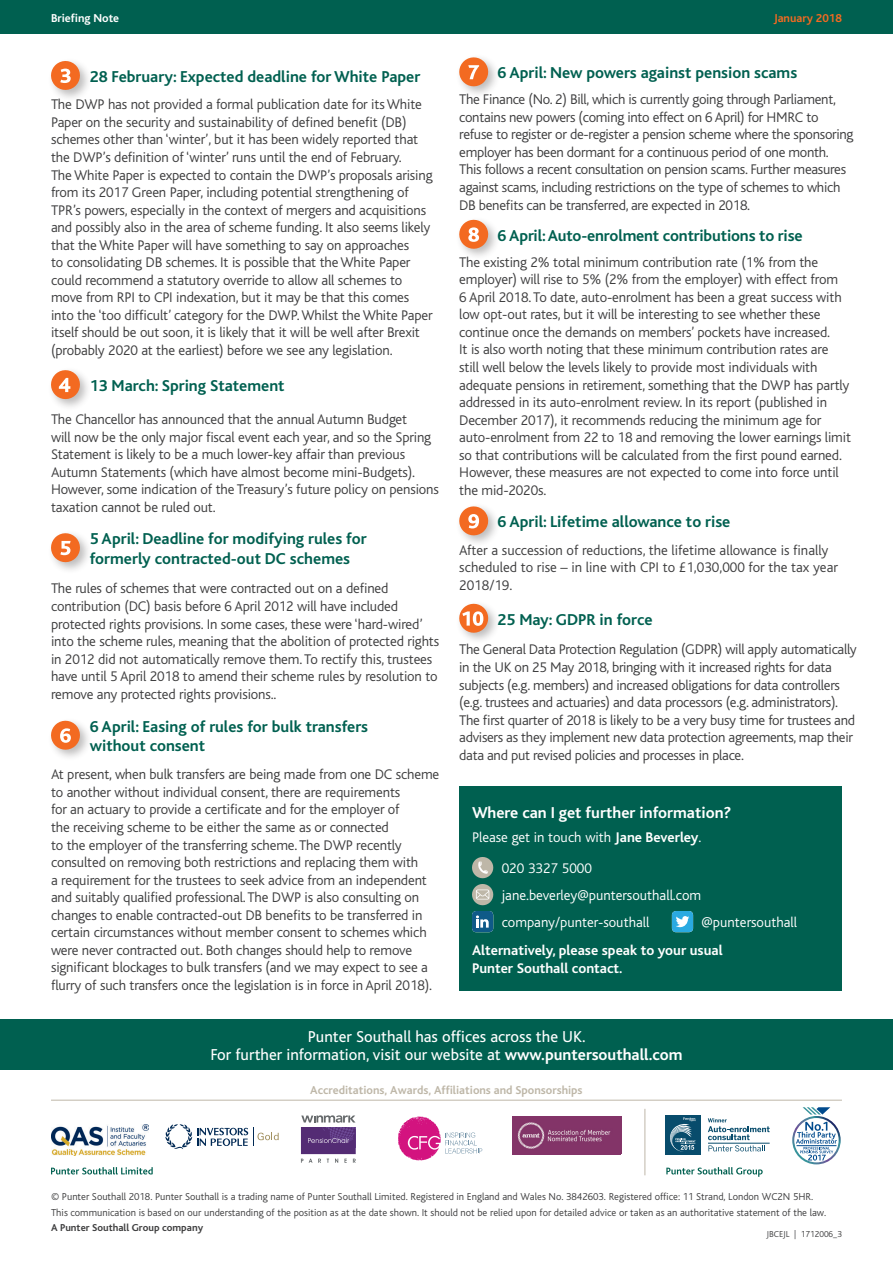
<style>
.page{position:relative;width:893px;height:1263px;background:#fff}
.page>*{position:absolute;margin:0;border:0;box-sizing:border-box;transform-origin:0 0}
.H3_BN{font:700 16.5px/19.8px "Bliss";color:#006050}
.Body{font:16.5px "Bliss";color:#fff}
.H3_BN-2{font:700 16.5px "Bliss";color:#fff}
.body_BN{font:300 14.7px/17.5px "Bliss";letter-spacing:-.01em;color:#3e3e3f}
.body_BN-2{font:300 14.7px "Bliss";color:#fff}
.body_BN-3{font:700 14.7px/17.5px "Bliss";color:#fff}
.Disclaimer{font:700 12px "Bliss";color:#beb7a8}
.t1{font:700 12px "Bliss";color:#fff}
.t2{font:700 12px "Bliss";color:#f36a21}
.Disclaimer-2{font:300 10.5px "Bliss";color:#3e3e3f}
.Disclaimer-3{font:700 10.5px "Bliss";color:#3e3e3f}
.t3{font:300 9px "Bliss";color:#3e3e3f}
.s1{font-weight:700}
</style>
<div class="page">
<div style="left:0;top:0;width:893px;height:34px;background:#006050"></div>
<div style="left:48px;top:58px;width:44px;height:44px;background:#231f20;opacity:.3"></div>
<svg style="left:49px;top:59px;width:33px;height:33px"></svg>
<div style="left:48px;top:367px;width:44px;height:44px;background:#231f20;opacity:.3"></div>
<svg style="left:49px;top:368px;width:33px;height:33px"></svg>
<div style="left:48px;top:530px;width:44px;height:44px;background:#231f20;opacity:.3"></div>
<svg style="left:49px;top:531px;width:33px;height:33px"></svg>
<div style="left:48px;top:717px;width:44px;height:44px;background:#231f20;opacity:.3"></div>
<svg style="left:49px;top:719px;width:33px;height:32px"></svg>
<div style="left:459px;top:787px;width:383px;height:204px;background:#006050"></div>
<svg style="left:472px;top:857px;width:21px;height:21px"></svg>
<svg style="left:472px;top:884px;width:21px;height:21px"></svg>
<svg style="left:472px;top:911px;width:21px;height:21px"></svg>
<svg style="left:672px;top:911px;width:21px;height:21px"></svg>
<div style="left:456px;top:54px;width:44px;height:44px;background:#231f20;opacity:.3"></div>
<svg style="left:457px;top:56px;width:33px;height:32px"></svg>
<div style="left:456px;top:216px;width:44px;height:45px;background:#231f20;opacity:.3"></div>
<svg style="left:457px;top:218px;width:33px;height:32px"></svg>
<div style="left:456px;top:503px;width:44px;height:44px;background:#231f20;opacity:.3"></div>
<svg style="left:457px;top:505px;width:33px;height:32px"></svg>
<div style="left:456px;top:600px;width:44px;height:45px;background:#231f20;opacity:.3"></div>
<svg style="left:457px;top:602px;width:33px;height:32px"></svg>
<div style="left:0;top:1019px;width:893px;height:51px;background:#006050"></div>
<hr style="left:51px;top:1100px;width:791px;height:1px;background:#beb7a8">
<hr style="left:644px;top:1109px;width:1px;height:66px;background:#beb7a8">
<svg style="left:666px;top:1167px;width:97px;height:10px"></svg>
<div style="left:666px;top:1115px;width:35px;height:40px;background:#084c6c"></div>
<svg style="left:708px;top:1118px;width:62px;height:33px"></svg>
<hr style="left:708px;top:1143px;width:62px;height:1px;background:#084c6c">
<svg style="left:670px;top:1117px;width:26px;height:35px"></svg>
<svg style="left:792px;top:1107px;width:49px;height:57px"></svg>
<svg style="left:398px;top:1116px;width:84px;height:44px"></svg>
<img style="left:512px;top:1116px;width:52px;height:1px">
<img style="left:564px;top:1116px;width:56px;height:1px">
<img style="left:512px;top:1154px;width:14px;height:1px">
<img style="left:526px;top:1154px;width:94px;height:1px">
<img style="left:512px;top:1117px;width:108px;height:37px">
<svg style="left:51px;top:1167px;width:102px;height:7px"></svg>
<svg style="left:301px;top:1115px;width:55px;height:48px"></svg>
<svg style="left:165px;top:1124px;width:114px;height:25px"></svg>
<img style="left:51px;top:1124px;width:98px;height:31px">
<p class="t1" style="left:51px;top:11px;width:70px">Briefing Note</p>
<p class="t2" style="left:774px;top:11px;width:70px">January 2018</p>
<p class="H3_BN" style="left:90px;top:67px;width:332px">28 February: Expected deadline for White Paper</p>
<p class="body_BN" style="left:51px;top:96px;width:383px">The DWP has not provided a formal publication date for its White Paper on the security and sustainability of defined benefit (DB) schemes other than ‘winter’, but it has been widely reported that the DWP’s definition of ‘winter’ runs until the end of February.<br>The White Paper is expected to contain the DWP’s proposals arising from its 2017 Green Paper, including potential strengthening of TPR’s powers, especially in the context of mergers and acquisitions and possibly also in the area of scheme funding. It also seems likely that the White Paper will have something to say on approaches<br>to consolidating DB schemes. It is possible that the White Paper could recommend a statutory override to allow all schemes to move from RPI to CPI indexation, but it may be that this comes into the ‘too difficult’ category for the DWP. Whilst the White Paper itself should be out soon, it is likely that it will be well after Brexit (probably 2020 at the earliest) before we see any legislation.</p>
<p class="H3_BN" style="left:90px;top:376px;width:196px">13 March: Spring Statement</p>
<p class="body_BN" style="left:51px;top:411px;width:389px">The Chancellor has announced that the annual Autumn Budget<br>will now be the only major fiscal event each year, and so the Spring Statement is likely to be a much lower-key affair than previous Autumn Statements (which have almost become mini-Budgets).<br>However, some indication of the Treasury’s future policy on pensions taxation cannot be ruled out.</p>
<p class="H3_BN" style="left:90px;top:529px;width:279px">5 April: Deadline for modifying rules for formerly contracted-out DC schemes</p>
<p class="body_BN" style="left:51px;top:580px;width:390px">The rules of schemes that were contracted out on a defined contribution (DC) basis before 6 April 2012 will have included protected rights provisions. In some cases, these were ‘hard-wired’ into the scheme rules, meaning that the abolition of protected rights in 2012 did not automatically remove them. To rectify this, trustees have until 5 April 2018 to amend their scheme rules by resolution to remove any protected rights provisions..</p>
<p class="H3_BN" style="left:90px;top:717px;width:280px">6 April: Easing of rules for bulk transfers without consent</p>
<p class="body_BN" style="left:51px;top:766px;width:390px">At present, when bulk transfers are being made from one DC scheme to another without individual consent, there are requirements<br>for an actuary to provide a certificate and for the employer of<br>the receiving scheme to be either the same as or connected<br>to the employer of the transferring scheme. The DWP recently consulted on removing both restrictions and replacing them with<br>a requirement for the trustees to seek advice from an independent and suitably qualified professional. The DWP is also consulting on changes to enable contracted-out DB benefits to be transferred in certain circumstances without member consent to schemes which were never contracted out. Both changes should help to remove significant blockages to bulk transfers (and we may expect to see a flurry of such transfers once the legislation is in force in April 2018).</p>
<p class="H3_BN" style="left:497px;top:63px;width:301px">6 April: New powers against pension scams</p>
<p class="body_BN" style="left:459px;top:91px;width:396px">The Finance (No. 2) Bill, which is currently going through Parliament, contains new powers (coming into effect on 6 April) for HMRC to refuse to register or de-register a pension scheme where the sponsoring employer has been dormant for a continuous period of one month.<br>This follows a recent consultation on pension scams. Further measures against scams, including restrictions on the type of schemes to which DB benefits can be transferred, are expected in 2018.</p>
<p class="H3_BN" style="left:497px;top:226px;width:307px">6 April: Auto-enrolment contributions to rise</p>
<p class="body_BN" style="left:459px;top:253px;width:393px">The existing 2% total minimum contribution rate (1% from the employer) will rise to 5% (2% from the employer) with effect from<br>6 April 2018. To date, auto-enrolment has been a great success with low opt-out rates, but it will be interesting to see whether these continue once the demands on members’ pockets have increased.<br>It is also worth noting that these minimum contribution rates are still well below the levels likely to provide most individuals with adequate pensions in retirement, something that the DWP has partly addressed in its auto-enrolment review. In its report (published in December 2017), it recommends reducing the minimum age for auto-enrolment from 22 to 18 and removing the lower earnings limit so that contributions will be calculated from the first pound earned.<br>However, these measures are not expected to come into force until the mid-2020s.</p>
<p class="H3_BN" style="left:497px;top:512px;width:234px">6 April: Lifetime allowance to rise</p>
<p class="body_BN" style="left:459px;top:541px;width:380px">After a succession of reductions, the lifetime allowance is finally scheduled to rise – in line with CPI to £1,030,000 for the tax year<br>2018/19.</p>
<p class="H3_BN" style="left:497px;top:610px;width:157px">25 May: GDPR in force</p>
<p class="body_BN" style="left:459px;top:641px;width:399px">The General Data Protection Regulation (GDPR) will apply automatically in the UK on 25 May 2018, bringing with it increased rights for data subjects (e.g. members) and increased obligations for data controllers (e.g. trustees and actuaries) and data processors (e.g. administrators).<br>The first quarter of 2018 is likely to be a very busy time for trustees and advisers as they implement new data protection agreements, map their data and put revised policies and processes in place.</p>
<p class="H3_BN-2" style="left:472px;top:804px;width:261px">Where can I get further information?</p>
<p class="body_BN-2" style="left:472px;top:829px;width:231px">Please get in touch with <span class="s1">Jane Beverley</span>.</p>
<p class="body_BN-2" style="left:502px;top:861px;width:92px">020 3327 5000</p>
<p class="body_BN-2" style="left:502px;top:888px;width:201px">jane.beverley@puntersouthall.com</p>
<p class="body_BN-2" style="left:502px;top:915px;width:149px">company/punter-southall</p>
<p class="body_BN-2" style="left:702px;top:915px;width:97px">@puntersouthall</p>
<p class="body_BN-3" style="left:472px;top:942px;width:252px">Alternatively, please speak to your usual<br>Punter Southall contact.</p>
<p class="Body" style="left:308px;top:1027px;width:279px">Punter Southall has offices across the UK.</p>
<p class="Body" style="left:210px;top:1045px;width:474px">For further information, visit our website at <span class="s1">www.puntersouthall.com</span></p>
<p class="Disclaimer" style="left:310px;top:1083px;width:274px">Accreditations, Awards, Affiliations and Sponsorships</p>
<p class="Disclaimer-2" style="left:51px;top:1191px;width:764px">© Punter Southall 2018. Punter Southall is a trading name of Punter Southall Limited. Registered in England and Wales No. 3842603. Registered office: 11 Strand, London WC2N 5HR.</p>
<p class="Disclaimer-2" style="left:51px;top:1206px;width:777px">This communication is based on our understanding of the position as at the date shown. It should not be relied upon for detailed advice or taken as an authoritative statement of the law.</p>
<p class="Disclaimer-3" style="left:51px;top:1222px;width:154px">A Punter Southall Group company</p>
<p class="t3" style="left:766px;top:1229px;width:77px">JBCEJL | 1712006_3</p>
</div>
